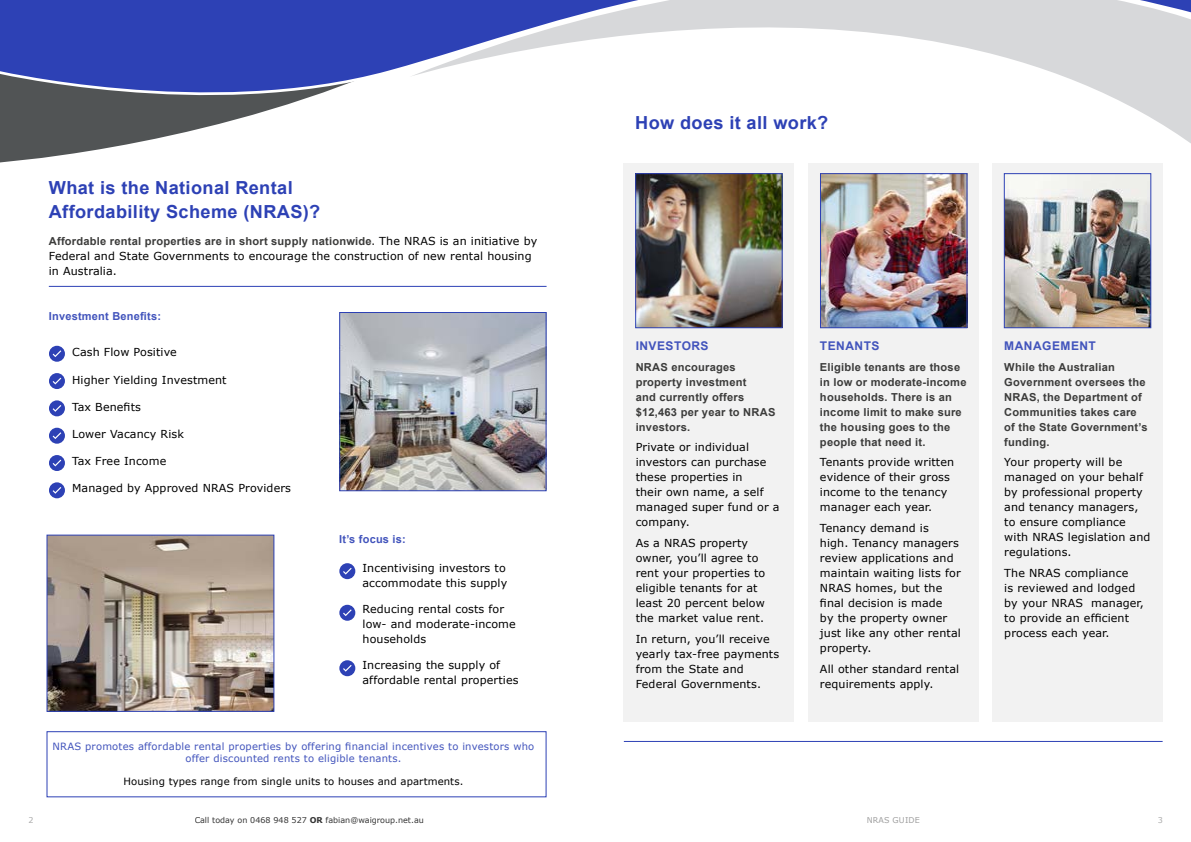
<style>
.page{position:relative;width:1191px;height:842px;background:#fff}
.page>*{position:absolute;margin:0;border:0;box-sizing:border-box;transform-origin:0 0}
.t1{font:700 18px/24px "Arial";letter-spacing:.02em;color:#2d41b5}
.t2{font:700 12px "Arial";letter-spacing:.04em;color:#4254bc}
.t3{font:11px/15px "Verdana";letter-spacing:.01em;color:#000}
.t4{font:700 11px/15px "Arial";letter-spacing:.02em;color:#3c3c3b}
.t5{font:700 11px "Arial";letter-spacing:.02em;color:#4254bc}
.t6{font:10px/12px "Verdana";letter-spacing:.02em;color:#4254bc;text-align:center}
.t7{font:10px "Verdana";letter-spacing:.01em;color:#000}
.t8{font:8px "Verdana";color:#000}
.t9{font:8px "Verdana";letter-spacing:.02em;color:#878787}
.s1{font-family:"Verdana";font-weight:400;color:#000}
.s2{font-weight:700}
</style>
<div class="page">
<hr style="left:49px;top:286px;width:497px;height:1px;background:#2d41b5">
<div style="left:624px;top:163px;width:170px;height:558px;background:#f2f2f2"></div>
<div style="left:808px;top:163px;width:170px;height:558px;background:#f2f2f2"></div>
<div style="left:992px;top:163px;width:170px;height:558px;background:#f2f2f2"></div>
<hr style="left:624px;top:741px;width:538px;height:1px;background:#2d41b5">
<img style="left:637px;top:175px;width:143px;height:151px">
<div style="left:635px;top:173px;width:147px;height:155px;border:1px solid #2d41b5"></div>
<img style="left:822px;top:175px;width:143px;height:151px">
<div style="left:820px;top:173px;width:147px;height:155px;border:1px solid #2d41b5"></div>
<img style="left:1005px;top:189px;width:144px;height:137px">
<div style="left:1003px;top:173px;width:148px;height:155px;border:1px solid #2d41b5"></div>
<svg style="left:0;top:123px;width:222px;height:40px"></svg>
<svg style="left:0;top:120px;width:1191px;height:3px"></svg>
<svg style="left:0;top:0;width:1191px;height:120px"></svg>
<div style="left:339px;top:660px;width:16px;height:16px;background:#2d41b5;border-radius:50%"></div>
<svg style="left:343px;top:665px;width:9px;height:7px"></svg>
<div style="left:339px;top:605px;width:16px;height:16px;background:#2d41b5;border-radius:50%"></div>
<svg style="left:343px;top:609px;width:9px;height:7px"></svg>
<div style="left:339px;top:563px;width:16px;height:16px;background:#2d41b5;border-radius:50%"></div>
<svg style="left:343px;top:568px;width:9px;height:7px"></svg>
<div style="left:49px;top:346px;width:16px;height:16px;background:#2d41b5;border-radius:50%"></div>
<svg style="left:53px;top:350px;width:8px;height:7px"></svg>
<div style="left:49px;top:373px;width:16px;height:16px;background:#2d41b5;border-radius:50%"></div>
<svg style="left:53px;top:378px;width:8px;height:6px"></svg>
<div style="left:49px;top:400px;width:16px;height:16px;background:#2d41b5;border-radius:50%"></div>
<svg style="left:53px;top:405px;width:8px;height:7px"></svg>
<div style="left:49px;top:428px;width:16px;height:16px;background:#2d41b5;border-radius:50%"></div>
<svg style="left:53px;top:432px;width:8px;height:7px"></svg>
<div style="left:49px;top:482px;width:16px;height:16px;background:#2d41b5;border-radius:50%"></div>
<svg style="left:53px;top:487px;width:8px;height:7px"></svg>
<div style="left:49px;top:455px;width:16px;height:16px;background:#2d41b5;border-radius:50%"></div>
<svg style="left:53px;top:460px;width:8px;height:6px"></svg>
<img style="left:341px;top:314px;width:203px;height:175px">
<div style="left:339px;top:312px;width:207px;height:179px;border:1px solid #2d41b5"></div>
<img style="left:48px;top:537px;width:224px;height:173px">
<div style="left:46px;top:535px;width:228px;height:177px;border:1px solid #2d41b5"></div>
<div style="left:46px;top:731px;width:500px;height:66px;border:1px solid #2d41b5"></div>
<h1 class="t1" style="left:49px;top:177px;width:273px">What is the National Rental<br>Affordability Scheme (NRAS)?</h1>
<p class="t4" style="left:49px;top:234px;width:490px">Affordable rental properties are in short supply nationwide. <span class="s1">The NRAS is an initiative by</span></p>
<p class="t3" style="left:49px;top:249px;width:484px">Federal and State Governments to encourage the construction of new rental housing in Australia.</p>
<p class="t5" style="left:49px;top:309px;width:114px">Investment Benefits:</p>
<p class="t3" style="left:72px;top:345px;width:106px">Cash Flow Positive</p>
<p class="t3" style="left:72px;top:372px;width:156px">Higher Yielding Investment</p>
<p class="t3" style="left:72px;top:400px;width:70px">Tax Benefits</p>
<p class="t3" style="left:72px;top:427px;width:113px">Lower Vacancy Risk</p>
<p class="t3" style="left:72px;top:453px;width:96px">Tax Free Income</p>
<p class="t3" style="left:72px;top:481px;width:220px">Managed by Approved NRAS Providers</p>
<p class="t5" style="left:339px;top:531px;width:68px">It’s focus is:</p>
<p class="t3" style="left:362px;top:560px;width:146px">Incentivising investors to accommodate this supply</p>
<p class="t3" style="left:362px;top:602px;width:155px">Reducing rental costs for low- and moderate-income households</p>
<p class="t3" style="left:362px;top:657px;width:158px">Increasing the supply of affordable rental properties</p>
<p class="t6" style="left:53px;top:740px;width:483px">NRAS promotes affordable rental properties by offering financial incentives to investors who offer discounted rents to eligible tenants.</p>
<p class="t7" style="left:123px;top:775px;width:341px">Housing types range from single units to houses and apartments.</p>
<h1 class="t1" style="left:635px;top:112px;width:195px">How does it all work?</h1>
<p class="t2" style="left:635px;top:338px;width:74px">INVESTORS</p>
<p class="t4" style="left:635px;top:359px;width:141px">NRAS encourages property investment<br>and currently offers $12,463 per year to NRAS investors.</p>
<p class="t3" style="left:635px;top:440px;width:145px">Private or individual investors can purchase these properties in<br>their own name, a self managed super fund or a company.</p>
<p class="t3" style="left:635px;top:536px;width:131px">As a NRAS property owner, you’ll agree to rent your properties to eligible tenants for at least 20 percent below the market value rent.</p>
<p class="t3" style="left:635px;top:631px;width:145px">In return, you’ll receive yearly tax-free payments from the State and<br>Federal Governments.</p>
<p class="t2" style="left:820px;top:338px;width:61px">TENANTS</p>
<p class="t4" style="left:820px;top:359px;width:148px">Eligible tenants are those in low or moderate-income households. There is an income limit to make sure the housing goes to the people that need it.</p>
<p class="t3" style="left:820px;top:455px;width:136px">Tenants provide written evidence of their gross income to the tenancy manager each year.</p>
<p class="t3" style="left:820px;top:521px;width:142px">Tenancy demand is<br>high. Tenancy managers review applications and maintain waiting lists for<br>NRAS homes, but the final decision is made<br>by the property owner just like any other rental property.</p>
<p class="t3" style="left:820px;top:661px;width:141px">All other standard rental requirements apply.</p>
<p class="t2" style="left:1004px;top:338px;width:93px">MANAGEMENT</p>
<p class="t4" style="left:1004px;top:359px;width:145px">While the Australian<br>Government oversees the<br>NRAS, the Department of<br>Communities takes care of the State Government’s funding.</p>
<p class="t3" style="left:1004px;top:455px;width:148px">Your property will be managed on your behalf by professional property and tenancy managers, to ensure compliance with NRAS legislation and regulations.</p>
<p class="t3" style="left:1004px;top:566px;width:141px">The NRAS compliance<br>is reviewed and lodged by your NRAS manager, to provide an efficient process each year.</p>
<p class="t9" style="left:28px;top:815px;width:7px">2</p>
<p class="t8" style="left:194px;top:815px;width:231px">Call today on 0468 948 527 <span class="s2">OR</span> fabian@waigroup.net.au</p>
<p class="t9" style="left:866px;top:815px;width:55px">NRAS GUIDE</p>
<p class="t9" style="left:1157px;top:815px;width:7px">3</p>
</div>
